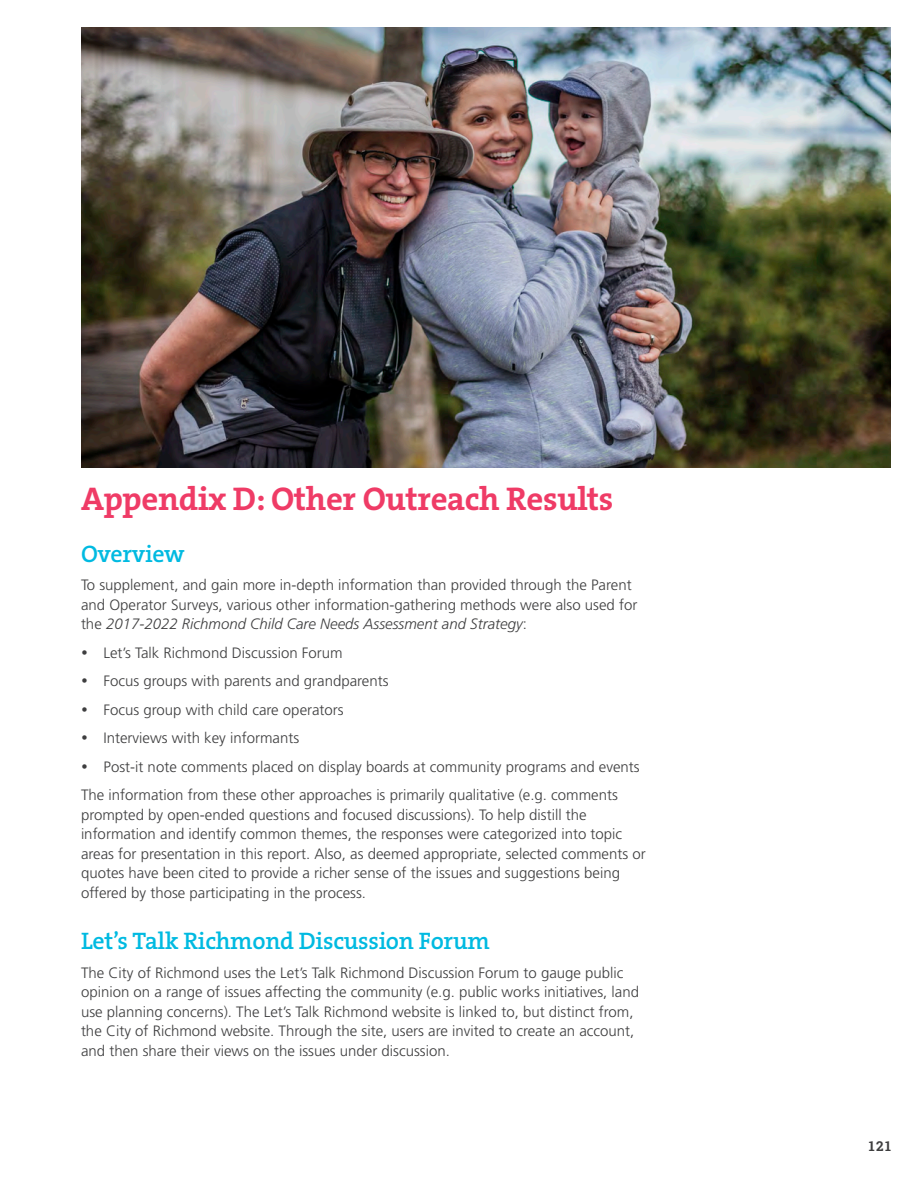
<style>
.page{position:relative;width:918px;height:1188px;background:#fff}
.page>*{position:absolute;margin:0;border:0;box-sizing:border-box;transform-origin:0 0}
.Heading_1_-_Red_Big{font:33px "The Serif HP7 Bld";letter-spacing:-.01em;color:#ef3b66}
.Heading_2_-_Blue_Med{font:24px "The Serif HP6 Se Bld";letter-spacing:-.01em;color:#00bae1}
.Body{font:300 15px/19.5px "Frutiger LT Std";color:#3e3e3f}
.t1{font:700 13.5px "Roboto Slab";color:#3e3e3f}
.s1{font-style:italic}
</style>
<div class="page">
<img style="left:81px;top:27px;width:810px;height:441px">
<p class="Heading_1_-_Red_Big" style="left:81px;top:477px;width:534px">Appendix D: Other Outreach Results</p>
<p class="Heading_2_-_Blue_Med" style="left:81px;top:538px;width:105px">Overview</p>
<p class="Body" style="left:81px;top:576px;width:558px">To supplement, and gain more in-depth information than provided through the Parent and Operator Surveys, various other information-gathering methods were also used for the <span class="s1">2017-2022 Richmond Child Care Needs Assessment and Strategy</span>:</p>
<p class="Body" style="left:104px;top:643px;width:241px">Let’s Talk Richmond Discussion Forum</p>
<p class="Body" style="left:104px;top:672px;width:287px">Focus groups with parents and grandparents</p>
<p class="Body" style="left:104px;top:700px;width:242px">Focus group with child care operators</p>
<p class="Body" style="left:104px;top:729px;width:197px">Interviews with key informants</p>
<p class="Body" style="left:104px;top:757px;width:538px">Post-it note comments placed on display boards at community programs and events</p>
<p class="Body" style="left:81px;top:786px;width:566px">The information from these other approaches is primarily qualitative (e.g. comments prompted by open-ended questions and focused discussions). To help distill the information and identify common themes, the responses were categorized into topic areas for presentation in this report. Also, as deemed appropriate, selected comments or quotes have been cited to provide a richer sense of the issues and suggestions being offered by those participating in the process.</p>
<p class="Heading_2_-_Blue_Med" style="left:81px;top:925px;width:410px">Let’s Talk Richmond Discussion Forum</p>
<p class="Body" style="left:81px;top:963px;width:560px">The City of Richmond uses the Let’s Talk Richmond Discussion Forum to gauge public opinion on a range of issues affecting the community (e.g. public works initiatives, land use planning concerns). The Let’s Talk Richmond website is linked to, but distinct from, the City of Richmond website. Through the site, users are invited to create an account, and then share their views on the issues under discussion.</p>
<p class="t1" style="left:869px;top:1137px;width:24px">121</p>
</div>
